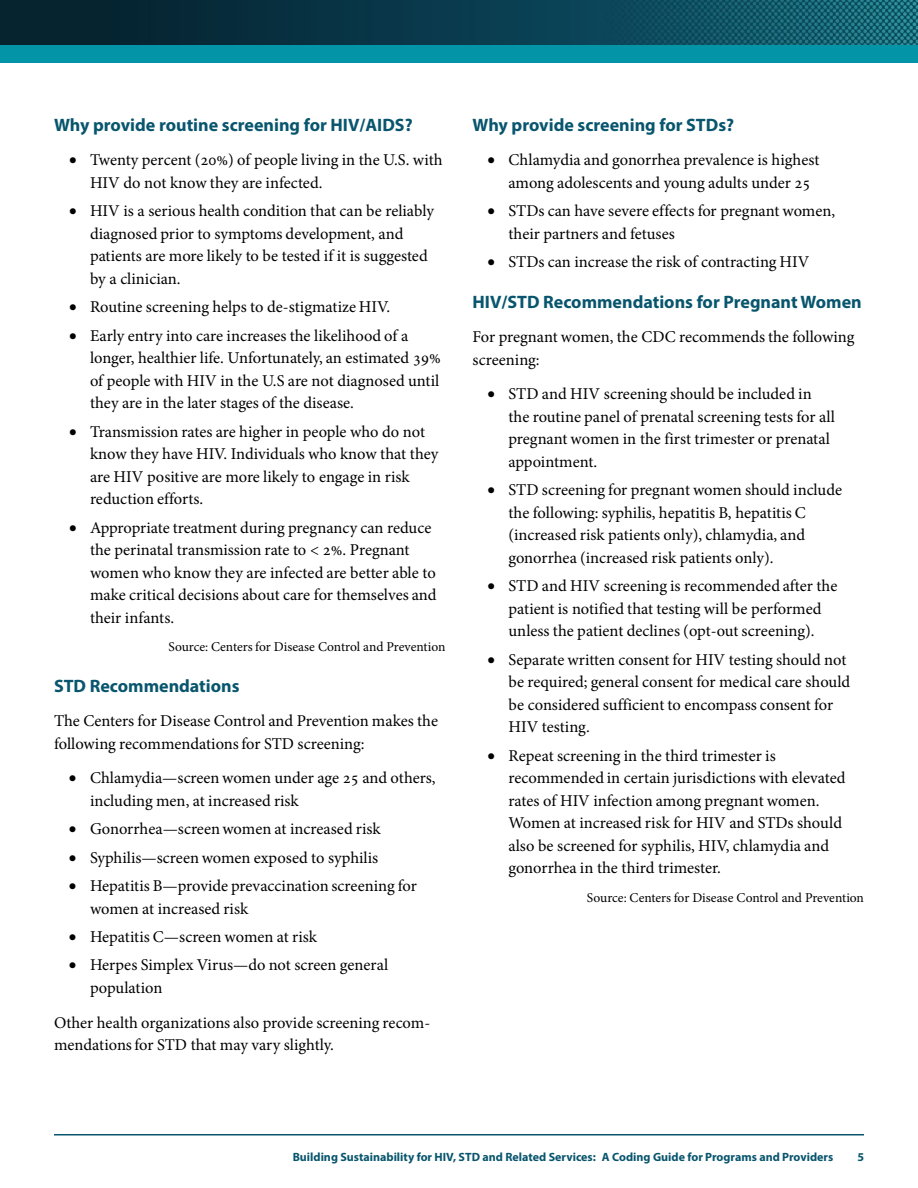
<style>
.page{position:relative;width:918px;height:1188px;background:#fff}
.page>*{position:absolute;margin:0;border:0;box-sizing:border-box;transform-origin:0 0}
.t1{font:700 18px "Myriad Pro";color:#08556e}
.t2{font:16.5px/22.5px "Minion Pro";color:#000}
.t3{font:13.5px "Minion Pro";letter-spacing:-.005em;color:#000}
.t4{font:700 12px "Myriad Pro";color:#08556e}
</style>
<div class="page">
<div style="left:0;top:40px;width:918px;height:23px;background:#0394a7"></div>
<hr style="left:54px;top:1134px;width:810px;height:2px;background:#08556e">
<div style="left:0;top:0;width:918px;height:45px;background:#062430"></div>
<img style="left:218px;top:0;width:700px;height:45px">
<p class="t1" style="left:54px;top:113px;width:360px">Why provide routine screening for HIV/AIDS?</p>
<p class="t2" style="left:90px;top:149px;width:354px;text-indent:-21px">• Twenty percent (20%) of people living in the U.S. with<br>HIV do not know they are infected.</p>
<p class="t2" style="left:90px;top:200px;width:346px;text-indent:-21px">• HIV is a serious health condition that can be reliably diagnosed prior to symptoms development, and patients are more likely to be tested if it is suggested by a clinician.</p>
<p class="t2" style="left:69px;top:296px;width:323px">• Routine screening helps to de‐stigmatize HIV.</p>
<p class="t2" style="left:90px;top:324px;width:352px;text-indent:-21px">• Early entry into care increases the likelihood of a longer, healthier life. Unfortunately, an estimated 39% of people with HIV in the U.S are not diagnosed until they are in the later stages of the disease.</p>
<p class="t2" style="left:90px;top:420px;width:350px;text-indent:-21px">• Transmission rates are higher in people who do not know they have HIV. Individuals who know that they are HIV positive are more likely to engage in risk reduction efforts.</p>
<p class="t2" style="left:90px;top:516px;width:348px;text-indent:-21px">• Appropriate treatment during pregnancy can reduce the perinatal transmission rate to &lt; 2%. Pregnant women who know they are infected are better able to make critical decisions about care for themselves and their infants.</p>
<p class="t3" style="left:168px;top:638px;width:279px">Source: Centers for Disease Control and Prevention</p>
<p class="t1" style="left:54px;top:674px;width:187px">STD Recommendations</p>
<p class="t2" style="left:54px;top:710px;width:386px">The Centers for Disease Control and Prevention makes the following recommendations for STD screening:</p>
<p class="t2" style="left:90px;top:767px;width:347px;text-indent:-21px">• Chlamydia—screen women under age 25 and others, including men, at increased risk</p>
<p class="t2" style="left:69px;top:818px;width:313px">• Gonorrhea—screen women at increased risk</p>
<p class="t2" style="left:69px;top:846px;width:311px">• Syphilis—screen women exposed to syphilis</p>
<p class="t2" style="left:90px;top:875px;width:328px;text-indent:-21px">• Hepatitis B—provide prevaccination screening for women at increased risk</p>
<p class="t2" style="left:69px;top:926px;width:250px">• Hepatitis C—screen women at risk</p>
<p class="t2" style="left:90px;top:954px;width:300px;text-indent:-21px">• Herpes Simplex Virus—do not screen general population</p>
<p class="t2" style="left:54px;top:1011px;width:378px">Other health organizations also provide screening recom&shy;mendations for STD that may vary slightly.</p>
<p class="t1" style="left:472px;top:113px;width:263px">Why provide screening for STDs?</p>
<p class="t2" style="left:509px;top:149px;width:312px;text-indent:-21px">• Chlamydia and gonorrhea prevalence is highest among adolescents and young adults under 25</p>
<p class="t2" style="left:509px;top:200px;width:328px;text-indent:-21px">• STDs can have severe effects for pregnant women, their partners and fetuses</p>
<p class="t2" style="left:488px;top:251px;width:323px">• STDs can increase the risk of contracting HIV</p>
<p class="t1" style="left:472px;top:290px;width:391px">HIV/STD Recommendations for Pregnant Women</p>
<p class="t2" style="left:472px;top:326px;width:383px">For pregnant women, the CDC recommends the following screening:</p>
<p class="t2" style="left:509px;top:383px;width:328px;text-indent:-21px">• STD and HIV screening should be included in the routine panel of prenatal screening tests for all pregnant women in the first trimester or prenatal appointment.</p>
<p class="t2" style="left:509px;top:479px;width:335px;text-indent:-21px">• STD screening for pregnant women should include the following: syphilis, hepatitis B, hepatitis C (increased risk patients only), chlamydia, and gonorrhea (increased risk patients only).</p>
<p class="t2" style="left:487px;top:575px;width:351px;text-align:center">• STD and HIV screening is recommended after the patient is notified that testing will be performed unless the patient declines (opt‐out screening).</p>
<p class="t2" style="left:509px;top:648px;width:343px;text-indent:-21px">• Separate written consent for HIV testing should not be required; general consent for medical care should be considered sufficient to encompass consent for HIV testing.</p>
<p class="t2" style="left:509px;top:744px;width:338px;text-indent:-21px">• Repeat screening in the third trimester is recommended in certain jurisdictions with elevated rates of HIV infection among pregnant women.<br>Women at increased risk for HIV and STDs should also be screened for syphilis, HIV, chlamydia and gonorrhea in the third trimester.</p>
<p class="t3" style="left:587px;top:888px;width:279px">Source: Centers for Disease Control and Prevention</p>
<p class="t4" style="left:293px;top:1149px;width:542px">Building Sustainability for HIV, STD and Related Services: A Coding Guide for Programs and Providers</p>
<p class="t4" style="left:857px;top:1149px;width:8px">5</p>
</div>
